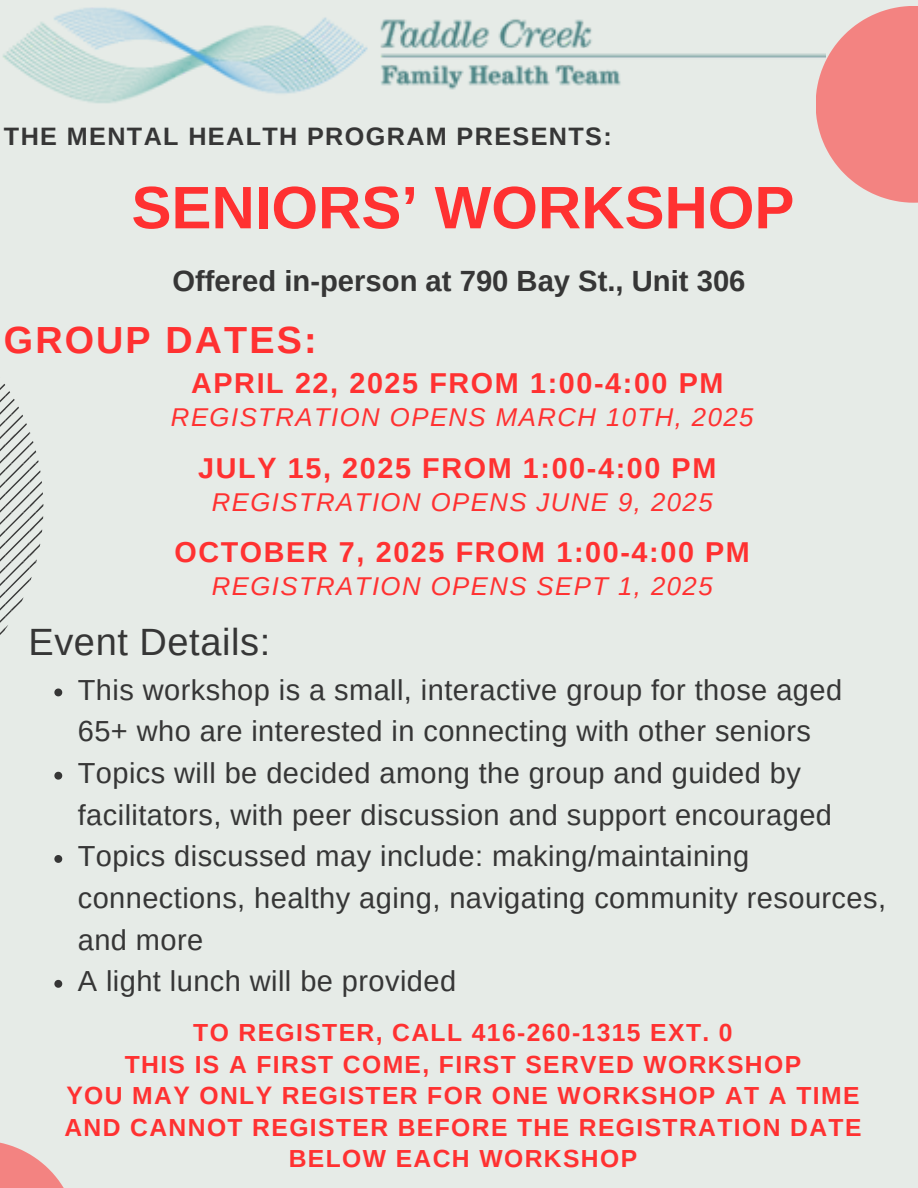
<style>
.page{position:relative;width:918px;height:1188px;background:#e6ebe7}
.page>*{position:absolute;margin:0;border:0;box-sizing:border-box;transform-origin:0 0}
.t1{font:700 60px "Arimo";color:#ff3131}
.t2{font:37.95px "Arimo";letter-spacing:.015em;color:#363636}
.t3{font:700 37.8px "Arimo";letter-spacing:.055em;color:#ff3131}
.t4{font:700 29.25px "Arimo";color:#363636}
.t5{font:28.95px/41.7px "Arimo";letter-spacing:.015em;color:#363636}
.t6{font:700 28.8px "Arimo";letter-spacing:.055em;color:#ff3131}
.t7{font:italic 25.8px "Arimo";letter-spacing:.055em;color:#ff3131}
.t8{font:700 25.2px "Arimo";letter-spacing:.055em;color:#363636}
.t9{font:700 24.75px/31.5px "Arimo";letter-spacing:.055em;color:#ff3131;text-align:center}
</style>
<div class="page">
<svg style="left:816px;top:6px;width:102px;height:197px;fill:#f38381"></svg>
<svg style="left:54px;top:689px;width:8px;height:7px"></svg>
<svg style="left:54px;top:772px;width:8px;height:8px"></svg>
<svg style="left:54px;top:855px;width:8px;height:8px"></svg>
<svg style="left:54px;top:980px;width:8px;height:8px"></svg>
<svg style="left:0;top:1142px;width:64px;height:46px;fill:#f38381"></svg>
<svg style="left:0;top:383px;width:43px;height:252px"></svg>
<img style="left:3px;top:6px;width:823px;height:99px">
<p class="t8" style="left:4px;top:122px;width:609px">THE MENTAL HEALTH PROGRAM PRESENTS:</p>
<h6 class="t1" style="left:131px;top:174px;width:664px">SENIORS’ WORKSHOP</h6>
<h1 class="t4" style="left:172px;top:265px;width:575px">Offered in-person at 790 Bay St., Unit 306</h1>
<h4 class="t3" style="left:4px;top:319px;width:314px">GROUP DATES:</h4>
<p class="t6" style="left:191px;top:367px;width:534px">APRIL 22, 2025 FROM 1:00-4:00 PM</p>
<p class="t7" style="left:171px;top:403px;width:584px">REGISTRATION OPENS MARCH 10TH, 2025</p>
<p class="t6" style="left:198px;top:452px;width:520px">JULY 15, 2025 FROM 1:00-4:00 PM</p>
<p class="t7" style="left:212px;top:487px;width:502px">REGISTRATION OPENS JUNE 9, 2025</p>
<p class="t6" style="left:174px;top:536px;width:577px">OCTOBER 7, 2025 FROM 1:00-4:00 PM</p>
<p class="t7" style="left:212px;top:572px;width:502px">REGISTRATION OPENS SEPT 1, 2025</p>
<p class="t2" style="left:29px;top:620px;width:243px">Event Details:</p>
<h3 class="t5" style="left:78px;top:669px;width:766px">This workshop is a small, interactive group for those aged<br>65+ who are interested in connecting with other seniors</h3>
<h2 class="t5" style="left:78px;top:752px;width:756px">Topics will be decided among the group and guided by facilitators, with peer discussion and support encouraged</h2>
<p class="t5" style="left:78px;top:835px;width:810px">Topics discussed may include: making/maintaining connections, healthy aging, navigating community resources, and more</p>
<p class="t5" style="left:78px;top:960px;width:380px">A light lunch will be provided</p>
<p class="t9" style="left:64px;top:1017px;width:799px">TO REGISTER, CALL 416-260-1315 EXT. 0<br>THIS IS A FIRST COME, FIRST SERVED WORKSHOP<br>YOU MAY ONLY REGISTER FOR ONE WORKSHOP AT A TIME AND CANNOT REGISTER BEFORE THE REGISTRATION DATE BELOW EACH WORKSHOP</p>
</div>
